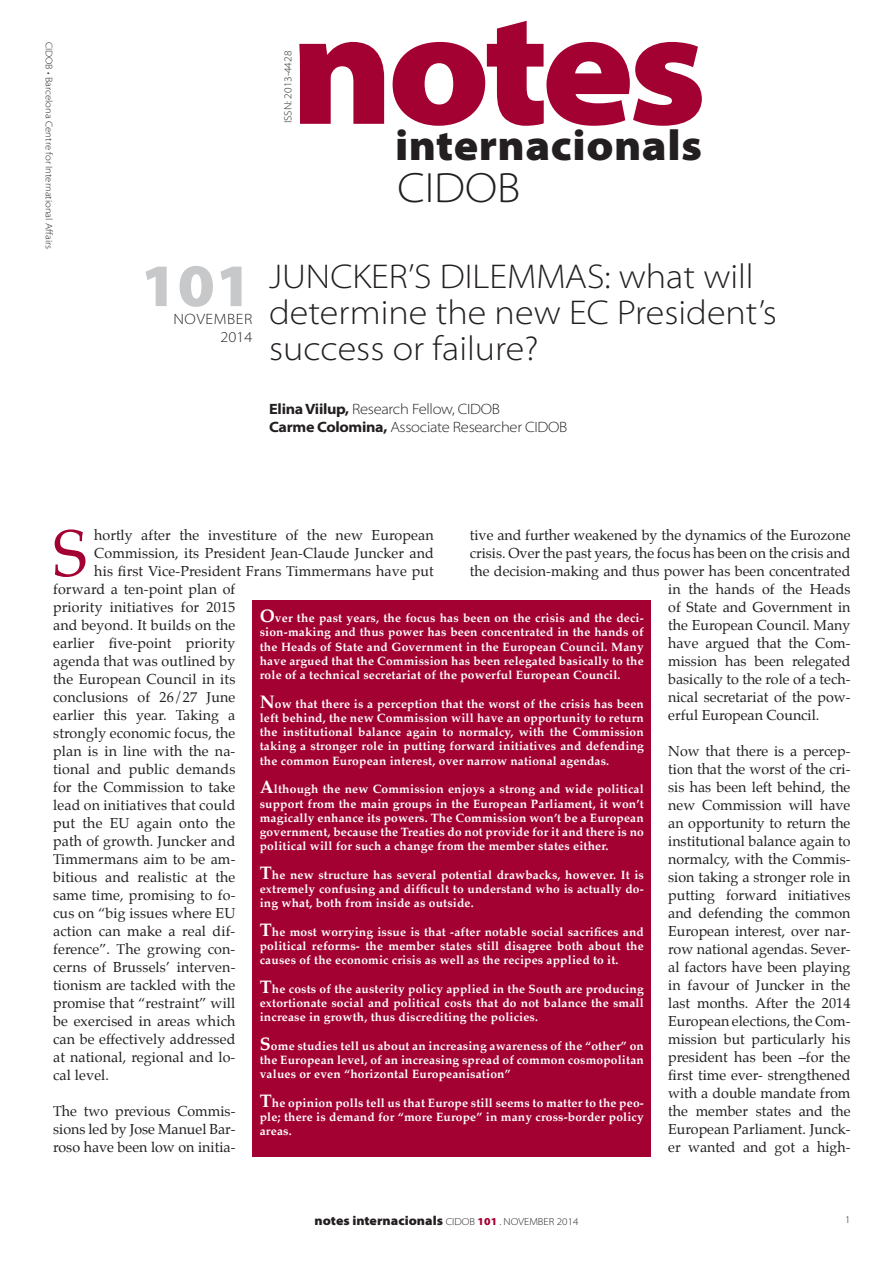
<style>
.page{position:relative;width:893px;height:1263px;background:#fff}
.page>*{position:absolute;margin:0;border:0;box-sizing:border-box;transform-origin:0 0}
.t1{font:900 semi-expanded 162.45px "Myriad Pro";letter-spacing:-.04em;color:#a40133}
.t2{font:65.85px "Palatino";color:#a40133}
.t3{font:900 semi-expanded 60.75px "Myriad Pro";color:#c7c8ca}
.t4{font:900 semi-expanded 42.9px "Myriad Pro";letter-spacing:.01em;color:#231f20}
.t5{font:300 semi-expanded 42.6px "Myriad Pro";color:#231f20}
.t6{font:300 semi-expanded 34.5px/36px "Myriad Pro";color:#231f20}
.t7{font:300 semi-expanded 15px/18px "Myriad Pro";letter-spacing:-.02em;color:#231f20}
.t8{font:300 semi-expanded 15px/18px "Myriad Pro";letter-spacing:.04em;color:#231f20;text-align:right}
.t9{font:14.25px/18px "Palatino";letter-spacing:.01em;color:#231f20;text-align:justify}
.t10{font:900 semi-expanded 12.9px "Myriad Pro";color:#231f20}
.t11{font:700 12px/14.2px "Palatino";letter-spacing:.015em;color:#fff;text-align:justify}
.t12{font:300 semi-expanded 10.5px "Myriad Pro";color:#231f20}
.t13{font:300 semi-expanded 10.2px "Myriad Pro";color:#231f20}
.t14{font:300 semi-expanded 9.75px "Myriad Pro";color:#231f20}
.s1{font-weight:700}
.s2{font-size:18px}
.s3{font-weight:300;font-size:10.2px}
.s4{font-size:10.65px;color:#a40133}
</style>
<div class="page">
<div style="left:253px;top:600px;width:398px;height:557px;background:#a40133"></div>
<h1 class="t1" style="left:290px;top:-24px;width:418px">notes</h1>
<h3 class="t4" style="left:395px;top:121px;width:309px">internacionals</h3>
<h3 class="t5" style="left:397px;top:164px;width:124px">CIDOB</h3>
<p class="t14" style="left:55px;top:42px;width:209px;rotate:90deg">CIDOB • Barcelona Centre for International Affairs</p>
<p class="t12" style="left:282px;top:123px;width:74px;rotate:-90deg">ISSN: 2013-4428</p>
<h3 class="t3" style="left:140px;top:251px;width:114px">101</h3>
<p class="t8" style="left:173px;top:310px;width:80px">NOVEMBER<br>2014</p>
<h3 class="t6" style="left:269px;top:259px;width:509px">JUNCKER’S DILEMMAS: what will determine the new EC President’s success or failure?</h3>
<p class="t7" style="left:269px;top:400px;width:300px"><span class="s1">Elina Viilup,</span> Research Fellow, CIDOB<br><span class="s1">Carme Colomina,</span> Associate Researcher CIDOB</p>
<p class="t9" style="left:470px;top:526px;width:382px">tive and further weakened by the dynamics of the Eurozone</p>
<p class="t9" style="left:470px;top:544px;width:382px">crisis. Over the past years, the focus has been on the crisis and</p>
<p class="t9" style="left:470px;top:562px;width:382px">the decision-making and thus power has been concentrated</p>
<p class="t9" style="left:668px;top:580px;width:184px">in the hands of the Heads</p>
<p class="t9" style="left:668px;top:598px;width:184px">of State and Government in</p>
<p class="t9" style="left:668px;top:616px;width:184px">the European Council. Many</p>
<p class="t9" style="left:668px;top:634px;width:184px">have argued that the Com-</p>
<p class="t9" style="left:668px;top:652px;width:184px">mission has been relegated</p>
<p class="t9" style="left:668px;top:670px;width:184px">basically to the role of a tech-</p>
<p class="t9" style="left:668px;top:688px;width:184px">nical secretariat of the pow-</p>
<p class="t9" style="left:668px;top:706px;width:153px">erful European Council.</p>
<p class="t9" style="left:668px;top:742px;width:184px">Now that there is a percep&shy;tion that the worst of the cri&shy;sis has been left behind, the new Commission will have an opportunity to return the institutional balance again to normalcy, with the Commis&shy;sion taking a stronger role in putting forward initiatives and defending the common European interest, over nar&shy;row national agendas. Sever&shy;al factors have been playing in favour of Juncker in the last months. After the 2014<br>European elections, the Com&shy;mission but particularly his president has been –for the first time ever- strengthened with a double mandate from the member states and the European Parliament. Junck&shy;er wanted and got a high-</p>
<h2 class="t2" style="left:53px;top:499px;width:36px">S</h2>
<p class="t9" style="left:94px;top:526px;width:341px">hortly after the investiture of the new European</p>
<p class="t9" style="left:94px;top:544px;width:341px">Commission, its President Jean-Claude Juncker and</p>
<p class="t9" style="left:94px;top:562px;width:341px">his first Vice-President Frans Timmermans have put</p>
<p class="t9" style="left:53px;top:580px;width:184px">forward a ten-point plan of</p>
<p class="t9" style="left:53px;top:598px;width:184px">priority initiatives for 2015</p>
<p class="t9" style="left:53px;top:616px;width:184px">and beyond. It builds on the</p>
<p class="t9" style="left:53px;top:634px;width:184px">earlier five-point priority</p>
<p class="t9" style="left:53px;top:652px;width:184px">agenda that was outlined by</p>
<p class="t9" style="left:53px;top:670px;width:184px">the European Council in its</p>
<p class="t9" style="left:53px;top:688px;width:184px">conclusions of 26/27 June</p>
<p class="t9" style="left:53px;top:706px;width:184px">earlier this year. Taking a</p>
<p class="t9" style="left:53px;top:724px;width:184px">strongly economic focus, the</p>
<p class="t9" style="left:53px;top:742px;width:184px">plan is in line with the na-</p>
<p class="t9" style="left:53px;top:760px;width:184px">tional and public demands</p>
<p class="t9" style="left:53px;top:778px;width:184px">for the Commission to take</p>
<p class="t9" style="left:53px;top:796px;width:184px">lead on initiatives that could</p>
<p class="t9" style="left:53px;top:814px;width:184px">put the EU again onto the</p>
<p class="t9" style="left:53px;top:832px;width:184px">path of growth. Juncker and</p>
<p class="t9" style="left:53px;top:850px;width:184px">Timmermans aim to be am-</p>
<p class="t9" style="left:53px;top:868px;width:184px">bitious and realistic at the</p>
<p class="t9" style="left:53px;top:886px;width:184px">same time, promising to fo-</p>
<p class="t9" style="left:53px;top:904px;width:184px">cus on “big issues where EU</p>
<p class="t9" style="left:53px;top:922px;width:184px">action can make a real dif-</p>
<p class="t9" style="left:53px;top:940px;width:184px">ference”. The growing con-</p>
<p class="t9" style="left:53px;top:958px;width:184px">cerns of Brussels’ interven-</p>
<p class="t9" style="left:53px;top:976px;width:184px">tionism are tackled with the</p>
<p class="t9" style="left:53px;top:994px;width:184px">promise that “restraint” will</p>
<p class="t9" style="left:53px;top:1012px;width:184px">be exercised in areas which</p>
<p class="t9" style="left:53px;top:1030px;width:184px">can be effectively addressed</p>
<p class="t9" style="left:53px;top:1048px;width:184px">at national, regional and lo-</p>
<p class="t9" style="left:53px;top:1066px;width:58px">cal level.</p>
<p class="t9" style="left:53px;top:1102px;width:184px">The two previous Commis&shy;sions led by Jose Manuel Bar&shy;roso have been low on initia-</p>
<p class="t11" style="left:260px;top:611px;width:386px"><span class="s2">O</span>ver the past years, the focus has been on the crisis and the deci&shy;sion-making and thus power has been concentrated in the hands of the Heads of State and Government in the European Council. Many have argued that the Commission has been relegated basically to the role of a technical secretariat of the powerful European Council.</p>
<p class="t11" style="left:260px;top:696px;width:386px"><span class="s2">N</span>ow that there is a perception that the worst of the crisis has been left behind, the new Commission will have an opportunity to return the institutional balance again to normalcy, with the Commission taking a stronger role in putting forward initiatives and defending the common European interest, over narrow national agendas.</p>
<p class="t11" style="left:260px;top:782px;width:386px"><span class="s2">A</span>lthough the new Commission enjoys a strong and wide political support from the main groups in the European Parliament, it won’t magically enhance its powers. The Commission won’t be a European government, because the Treaties do not provide for it and there is no political will for such a change from the member states either.</p>
<p class="t11" style="left:260px;top:867px;width:386px"><span class="s2">T</span>he new structure has several potential drawbacks, however. It is extremely confusing and difficult to understand who is actually do&shy;ing what, both from inside as outside.</p>
<p class="t11" style="left:260px;top:924px;width:386px"><span class="s2">T</span>he most worrying issue is that -after notable social sacrifices and political reforms- the member states still disagree both about the causes of the economic crisis as well as the recipes applied to it.</p>
<p class="t11" style="left:260px;top:981px;width:385px"><span class="s2">T</span>he costs of the austerity policy applied in the South are producing extortionate social and political costs that do not balance the small increase in growth, thus discrediting the policies.</p>
<p class="t11" style="left:260px;top:1038px;width:386px"><span class="s2">S</span>ome studies tell us about an increasing awareness of the “other” on the European level, of an increasing spread of common cosmopolitan values or even “horizontal Europeanisation”</p>
<p class="t11" style="left:260px;top:1095px;width:386px"><span class="s2">T</span>he opinion polls tell us that Europe still seems to matter to the peo&shy;ple; there is demand for “more Europe” in many cross-border policy areas.</p>
<p class="t10" style="left:314px;top:1213px;width:265px">notes internacionals <span class="s3">CIDOB</span> <span class="s4">101</span> <span class="s3">. NOVEMBER 2014</span></p>
<p class="t13" style="left:845px;top:1214px;width:7px">1</p>
</div>
